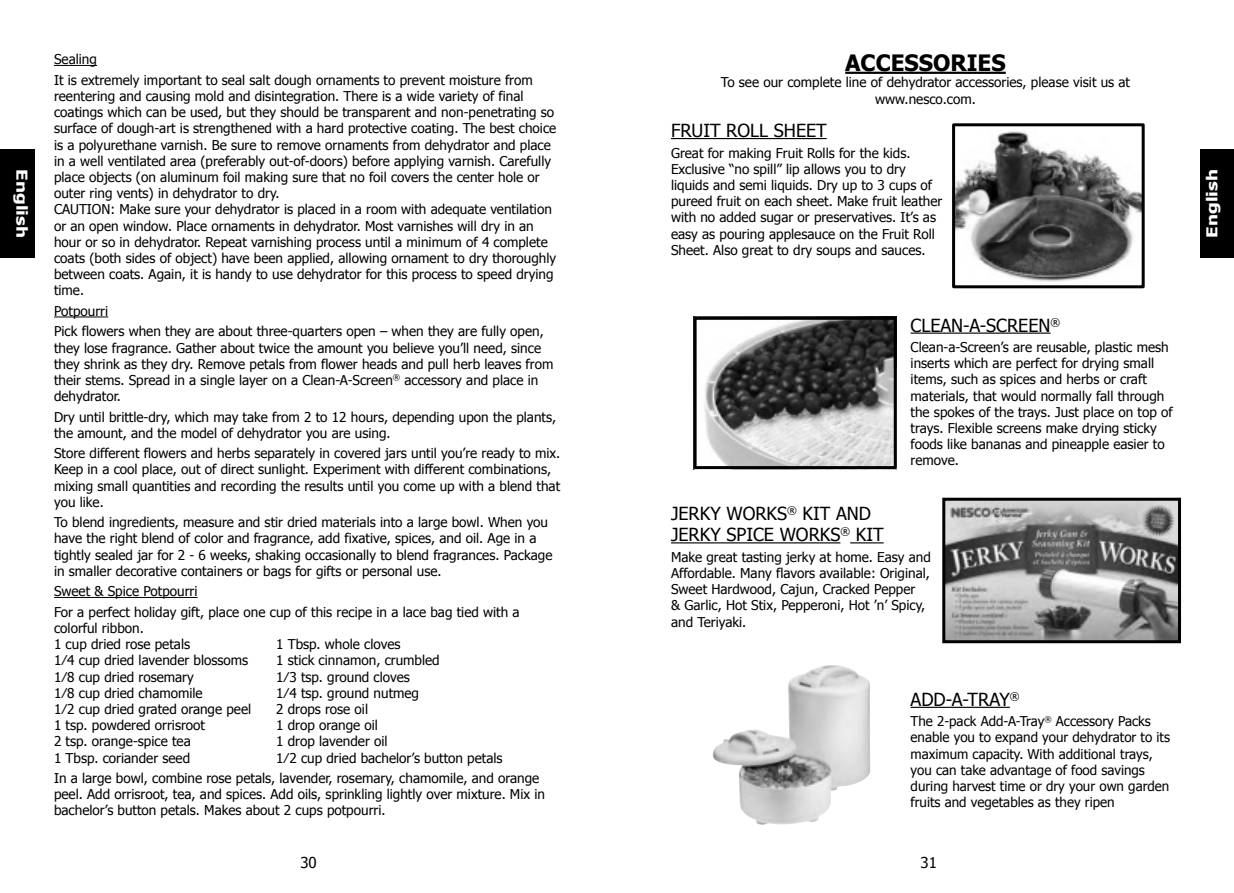
<style>
.page{position:relative;width:1234px;height:893px;background:#fff}
.page>*{position:absolute;margin:0;border:0;box-sizing:border-box;transform-origin:0 0}
.t1{font:700 22.5px "Tahoma";color:#000}
.t2{font:18px/21.6px "Tahoma";color:#000}
.t3{font:700 15px "Tahoma";letter-spacing:.005em;color:#fff;scale:1.25 1}
.t4{font:15px "Tahoma";color:#000}
.t5{font:13.5px/16.2px "Tahoma";color:#000}
</style>
<div class="page">
<div style="left:0;top:149px;width:34px;height:108px;background:#000"></div>
<div style="left:1199px;top:149px;width:34px;height:108px;background:#000"></div>
<hr style="left:54px;top:65px;width:43px;height:1px;background:#000">
<hr style="left:54px;top:317px;width:54px;height:1px;background:#000">
<hr style="left:54px;top:597px;width:143px;height:1px;background:#000">
<hr style="left:845px;top:72px;width:160px;height:2px;background:#000">
<hr style="left:671px;top:138px;width:155px;height:1px;background:#000">
<hr style="left:910px;top:707px;width:99px;height:1px;background:#000">
<hr style="left:671px;top:542px;width:169px;height:1px;background:#000">
<hr style="left:850px;top:542px;width:33px;height:1px;background:#000">
<hr style="left:910px;top:333px;width:140px;height:1px;background:#000">
<img style="left:704px;top:321px;width:188px;height:144px">
<div style="left:693px;top:317px;width:203px;height:152px;border:3px solid #000"></div>
<img style="left:955px;top:127px;width:185px;height:157px">
<div style="left:951px;top:123px;width:193px;height:165px;border:3px solid #000"></div>
<img style="left:946px;top:502px;width:230px;height:137px">
<div style="left:942px;top:498px;width:238px;height:145px;border:3px solid #000"></div>
<img style="left:712px;top:665px;width:158px;height:160px">
<p class="t5" style="left:54px;top:50px;width:480px;line-height:20.4px">Sealing<br>It is extremely important to seal salt dough ornaments to prevent moisture from</p>
<p class="t5" style="left:54px;top:89px;width:503px">reentering and causing mold and disintegration. There is a wide variety of final coatings which can be used, but they should be transparent and non-penetrating so surface of dough-art is strengthened with a hard protective coating. The best choice is a polyurethane varnish. Be sure to remove ornaments from dehydrator and place in a well ventilated area (preferably out-of-doors) before applying varnish. Carefully place objects (on aluminum foil making sure that no foil covers the center hole or outer ring vents) in dehydrator to dry.<br>CAUTION: Make sure your dehydrator is placed in a room with adequate ventilation or an open window. Place ornaments in dehydrator. Most varnishes will dry in an hour or so in dehydrator. Repeat varnishing process until a minimum of 4 complete coats (both sides of object) have been applied, allowing ornament to dry thoroughly between coats. Again, it is handy to use dehydrator for this process to speed drying time.</p>
<p class="t5" style="left:54px;top:301px;width:491px;line-height:20.4px">Potpourri<br>Pick flowers when they are about three-quarters open – when they are fully open,</p>
<p class="t5" style="left:54px;top:340px;width:500px">they lose fragrance. Gather about twice the amount you believe you’ll need, since they shrink as they dry. Remove petals from flower heads and pull herb leaves from their stems. Spread in a single layer on a Clean-A-Screen<sup>®</sup> accessory and place in dehydrator.</p>
<p class="t5" style="left:54px;top:409px;width:503px">Dry until brittle-dry, which may take from 2 to 12 hours, depending upon the plants, the amount, and the model of dehydrator you are using.</p>
<p class="t5" style="left:54px;top:446px;width:507px">Store different flowers and herbs separately in covered jars until you’re ready to mix.<br>Keep in a cool place, out of direct sunlight. Experiment with different combinations, mixing small quantities and recording the results until you come up with a blend that you like.</p>
<p class="t5" style="left:54px;top:515px;width:500px">To blend ingredients, measure and stir dried materials into a large bowl. When you have the right blend of color and fragrance, add fixative, spices, and oil. Age in a tightly sealed jar for 2 - 6 weeks, shaking occasionally to blend fragrances. Package in smaller decorative containers or bags for gifts or personal use.</p>
<p class="t5" style="left:54px;top:582px;width:467px;line-height:20.4px">Sweet &amp; Spice Potpourri<br>For a perfect holiday gift, place one cup of this recipe in a lace bag tied with a</p>
<p class="t5" style="left:54px;top:621px;width:137px">colorful ribbon.<br>1 cup dried rose petals</p>
<h1 class="t1" style="left:845px;top:53px;width:162px">ACCESSORIES</h1>
<p class="t5" style="left:720px;top:75px;width:410px;text-align:center">To see our complete line of dehydrator accessories, please visit us at www.nesco.com.</p>
<h2 class="t2" style="left:671px;top:121px;width:157px">FRUIT ROLL SHEET</h2>
<p class="t5" style="left:671px;top:145px;width:273px">Great for making Fruit Rolls for the kids.<br>Exclusive “no spill” lip allows you to dry liquids and semi liquids. Dry up to 3 cups of pureed fruit on each sheet. Make fruit leather with no added sugar or preservatives. It’s as easy as pouring applesauce on the Fruit Roll Sheet. Also great to dry soups and sauces.</p>
<p class="t3" style="left:29px;top:169px;width:57px;rotate:90deg">English</p>
<p class="t3" style="left:1204px;top:238px;width:57px;rotate:-90deg">English</p>
<h2 class="t2" style="left:910px;top:315px;width:151px">CLEAN-A-SCREEN<sup>®</sup></h2>
<p class="t5" style="left:910px;top:340px;width:263px">Clean-a-Screen’s are reusable, plastic mesh inserts which are perfect for drying small items, such as spices and herbs or craft materials, that would normally fall through the spokes of the trays. Just place on top of trays. Flexible screens make drying sticky foods like bananas and pineapple easier to remove.</p>
<h2 class="t2" style="left:671px;top:503px;width:214px">JERKY WORKS<sup>®</sup> KIT AND<br>JERKY SPICE WORKS<sup>®</sup> KIT</h2>
<p class="t5" style="left:671px;top:550px;width:261px">Make great tasting jerky at home. Easy and Affordable. Many flavors available: Original, Sweet Hardwood, Cajun, Cracked Pepper<br>&amp; Garlic, Hot Stix, Pepperoni, Hot ’n’ Spicy, and Teriyaki.</p>
<p class="t5" style="left:276px;top:637px;width:126px">1 Tbsp. whole cloves</p>
<p class="t5" style="left:54px;top:652px;width:196px">1⁄4 cup dried lavender blossoms</p>
<p class="t5" style="left:276px;top:652px;width:165px">1 stick cinnamon, crumbled</p>
<p class="t5" style="left:54px;top:668px;width:141px">1⁄8 cup dried rosemary</p>
<p class="t5" style="left:276px;top:668px;width:135px">1⁄3 tsp. ground cloves</p>
<p class="t5" style="left:54px;top:684px;width:150px">1⁄8 cup dried chamomile</p>
<p class="t5" style="left:276px;top:684px;width:144px">1⁄4 tsp. ground nutmeg</p>
<p class="t5" style="left:54px;top:700px;width:199px">1⁄2 cup dried grated orange peel</p>
<p class="t5" style="left:276px;top:700px;width:93px">2 drops rose oil</p>
<p class="t5" style="left:54px;top:718px;width:152px">1 tsp. powdered orrisroot</p>
<p class="t5" style="left:276px;top:718px;width:103px">1 drop orange oil</p>
<p class="t5" style="left:54px;top:734px;width:138px">2 tsp. orange-spice tea</p>
<p class="t5" style="left:276px;top:734px;width:113px">1 drop lavender oil</p>
<p class="t5" style="left:54px;top:749px;width:138px">1 Tbsp. coriander seed</p>
<p class="t5" style="left:54px;top:747px;width:486px;line-height:20.4px;text-indent:222px">1⁄2 cup dried bachelor’s button petals<br>In a large bowl, combine rose petals, lavender, rosemary, chamomile, and orange</p>
<p class="t5" style="left:54px;top:787px;width:492px">peel. Add orrisroot, tea, and spices. Add oils, sprinkling lightly over mixture. Mix in bachelor’s button petals. Makes about 2 cups potpourri.</p>
<h2 class="t2" style="left:910px;top:689px;width:110px">ADD-A-TRAY<sup>®</sup></h2>
<p class="t5" style="left:910px;top:714px;width:261px">The 2-pack Add-A-Tray<sup>®</sup> Accessory Packs enable you to expand your dehydrator to its maximum capacity. With additional trays, you can take advantage of food savings during harvest time or dry your own garden fruits and vegetables as they ripen</p>
<p class="t4" style="left:300px;top:856px;width:18px">30</p>
<p class="t4" style="left:920px;top:856px;width:18px">31</p>
</div>
